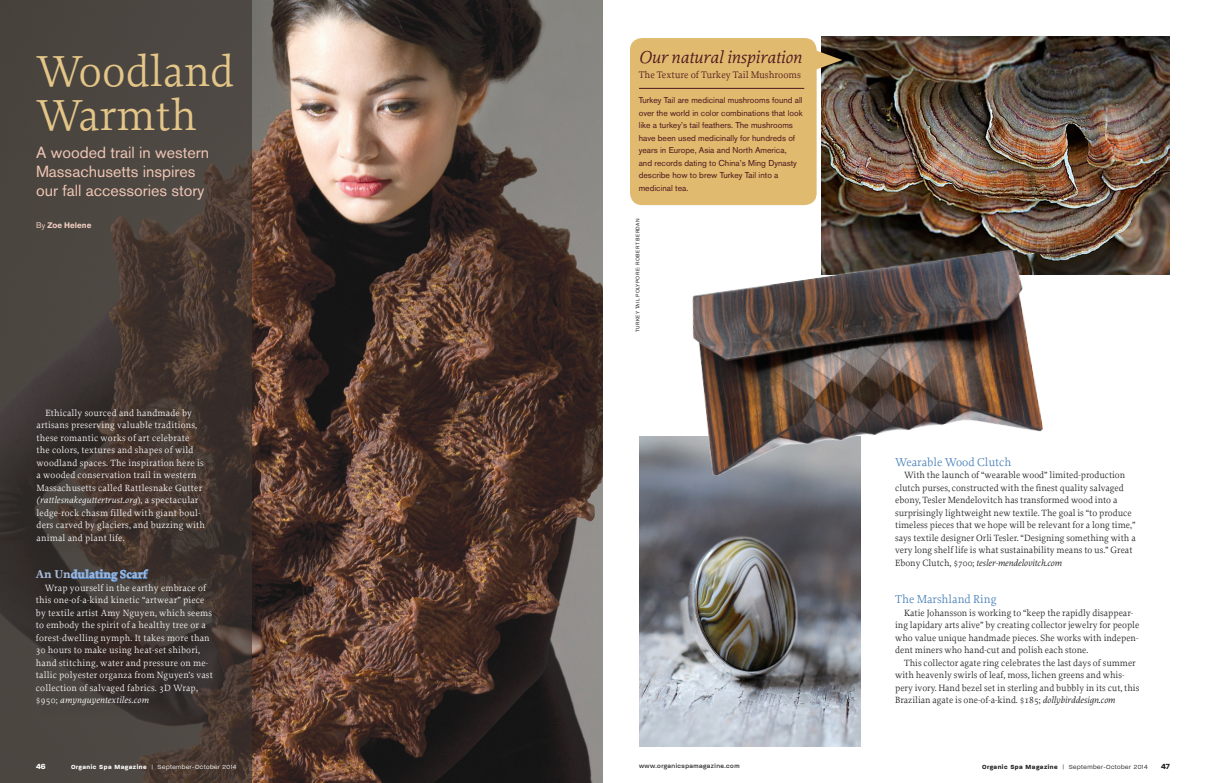
<style>
.page{position:relative;width:1206px;height:783px;background:#fff}
.page>*{position:absolute;margin:0;border:0;box-sizing:border-box;transform-origin:0 0}
.t1{font:45.7px/44.4px "Proforma";color:#e4c688}
.Pull_Quote{font:italic 18px "Proforma";color:#4e171d}
.t2{font:16px/18.8px "Akzidenz Grotesk BE";color:#eec5b3}
.Body_copy_no_indent{font:12px "Proforma";color:#4a80b9}
.Body_copy_no_indent-2{font:700 12px "Proforma";color:#a7b9da}
.t3{font:10px "Proforma";color:#4e171d}
.t4{font:700 10px "Paralucent";color:#fff}
.t5{font:700 10px "Paralucent";color:#231f20}
.Body_copy{font:9.5px/12.5px "Proforma";color:#231f20}
.Body_copy-2{font:9.5px/12.5px "Proforma";letter-spacing:.02em;color:#fff}
.t6{font:8.5px/12.5px "Akzidenz Grotesk BE";color:#4e171d}
.t7{font:300 8px "Paralucent";letter-spacing:.06em;color:#fff}
.t8{font:300 8px "Paralucent";letter-spacing:.06em;color:#231f20}
.t9{font:500 8px "Paralucent";letter-spacing:.06em;color:#231f20}
.Byline{font:700 8px "Akzidenz Grotesk BE";color:#efcdc0}
.t10{font:5px "Akzidenz Grotesk BE";letter-spacing:.08em;color:#231f20}
.s1{color:#efc6b3}
.s2{font-weight:400}
.s3{font-style:italic}
.s4{font-weight:700}
</style>
<div class="page">
<img style="left:252px;top:0;width:351px;height:783px">
<svg style="left:0;top:0;width:252px;height:783px;background:#473e39"></svg>
<img style="left:822px;top:36px;width:348px;height:239px">
<svg style="left:38px;top:399px;width:172px;height:152px"></svg>
<svg style="left:29px;top:570px;width:172px;height:152px"></svg>
<div style="left:38px;top:571px;width:186px;height:147px;background:#231f20;opacity:.23"></div>
<svg style="left:71px;top:569px;width:78px;height:13px"></svg>
<div style="left:39px;top:411px;width:178px;height:144px;background:#231f20;opacity:.22"></div>
<div style="left:630px;top:38px;width:187px;height:167px;background:#dfba6f;border-radius:12px"></div>
<img style="left:639px;top:436px;width:222px;height:311px">
<img style="left:679px;top:231px;width:378px;height:258px">
<svg style="left:816px;top:50px;width:26px;height:20px"></svg>
<hr style="left:639px;top:88px;width:165px;height:1px;background:#4e171d">
<p class="t1" style="left:36px;top:48px;width:200px">Woodland<br>Warmth</p>
<p class="t2" style="left:36px;top:143px;width:175px">A wooded trail in western<br>Massach<span class="s1">usetts inspires our fall accessori</span>es story</p>
<p class="Byline" style="left:36px;top:221px;width:57px"><span class="s2">By</span> Zoe Helene</p>
<p class="Body_copy-2" style="left:37px;top:406px;width:170px;text-indent:9px">Ethically sourced and handmade by artisans preserving valuable traditions, these romantic works of art celebrate the colors, textures and shapes of wild woodland spaces. The inspiration here is a wooded conservation trail in western Massachusetts called Rattlesnake Gutter <span class="s3">(rattlesnakeguttertrust.org</span>), a spectacular ledge-rock chasm filled with giant boul&shy;ders carved by glaciers, and buzzing with animal and plant life.</p>
<p class="Body_copy_no_indent-2" style="left:36px;top:567px;width:113px">An Undulating Scarf</p>
<p class="Body_copy-2" style="left:36px;top:581px;width:179px;text-indent:9px">Wrap yourself in the earthy embrace of this one-of-a-kind kinetic “artwear” piece by textile artist Amy Nguyen, which seems to embody the spirit of a healthy tree or a forest-dwelling nymph. It takes more than 30 hours to make using heat-set shibori, hand stitching, water and pressure on me&shy;tallic polyester organza from Nguyen’s vast collection of salvaged fabrics. 3D Wrap, $950; <span class="s3">amynguyentextiles.com</span></p>
<p class="t4" style="left:36px;top:761px;width:11px">46</p>
<p class="t7" style="left:71px;top:762px;width:167px"><span class="s4">Organic Spa Magazine</span> | September-October 2014</p>
<p class="Pull_Quote" style="left:639px;top:45px;width:164px">Our natural inspiration</p>
<p class="t3" style="left:639px;top:69px;width:164px">The Texture of Turkey Tail Mushrooms</p>
<p class="t6" style="left:639px;top:94px;width:166px">Turkey Tail are medicinal mushrooms found all over the world in color combinations that look like a turkey’s tail feathers. The mushrooms have been used medicinally for hundreds of years in Europe, Asia and North America,<br>and records dating to China’s Ming Dynasty describe how to brew Turkey Tail into a medicinal tea.</p>
<p class="t10" style="left:635px;top:332px;width:115px;rotate:-90deg">TURKEY TAIL POLYPORE: ROBERT BERDAN</p>
<p class="t9" style="left:639px;top:762px;width:102px">www.organicspamagazine.com</p>
<p class="Body_copy_no_indent" style="left:895px;top:455px;width:118px">Wearable Wood Clutch</p>
<p class="Body_copy" style="left:895px;top:469px;width:242px;text-indent:9px">With the launch of “wearable wood” limited-production clutch purses, constructed with the finest quality salvaged ebony, Tesler Mendelovitch has transformed wood into a surprisingly lightweight new textile. The goal is “to produce timeless pieces that we hope will be relevant for a long time,” says textile designer Orli Tesler. “Designing something with a very long shelf life is what sustainability means to us.” Great Ebony Clutch, $700; <span class="s3">tesler-mendelovitch.com</span></p>
<p class="Body_copy_no_indent" style="left:895px;top:592px;width:103px">The Marshland Ring</p>
<p class="Body_copy" style="left:895px;top:606px;width:246px;text-indent:9px">Katie Johansson is working to “keep the rapidly disappear&shy;ing lapidary arts alive” by creating collector jewelry for people who value unique handmade pieces. She works with indepen&shy;dent miners who hand-cut and polish each stone.</p>
<p class="Body_copy" style="left:895px;top:656px;width:246px;text-indent:9px">This collector agate ring celebrates the last days of summer with heavenly swirls of leaf, moss, lichen greens and whis&shy;pery ivory. Hand bezel set in sterling and bubbly in its cut, this Brazilian agate is one-of-a-kind. $185; <span class="s3">dollybirddesign.com</span></p>
<p class="t8" style="left:982px;top:762px;width:167px"><span class="s4">Organic Spa Magazine</span> | September-October 2014</p>
<p class="t5" style="left:1161px;top:761px;width:10px">47</p>
</div>
